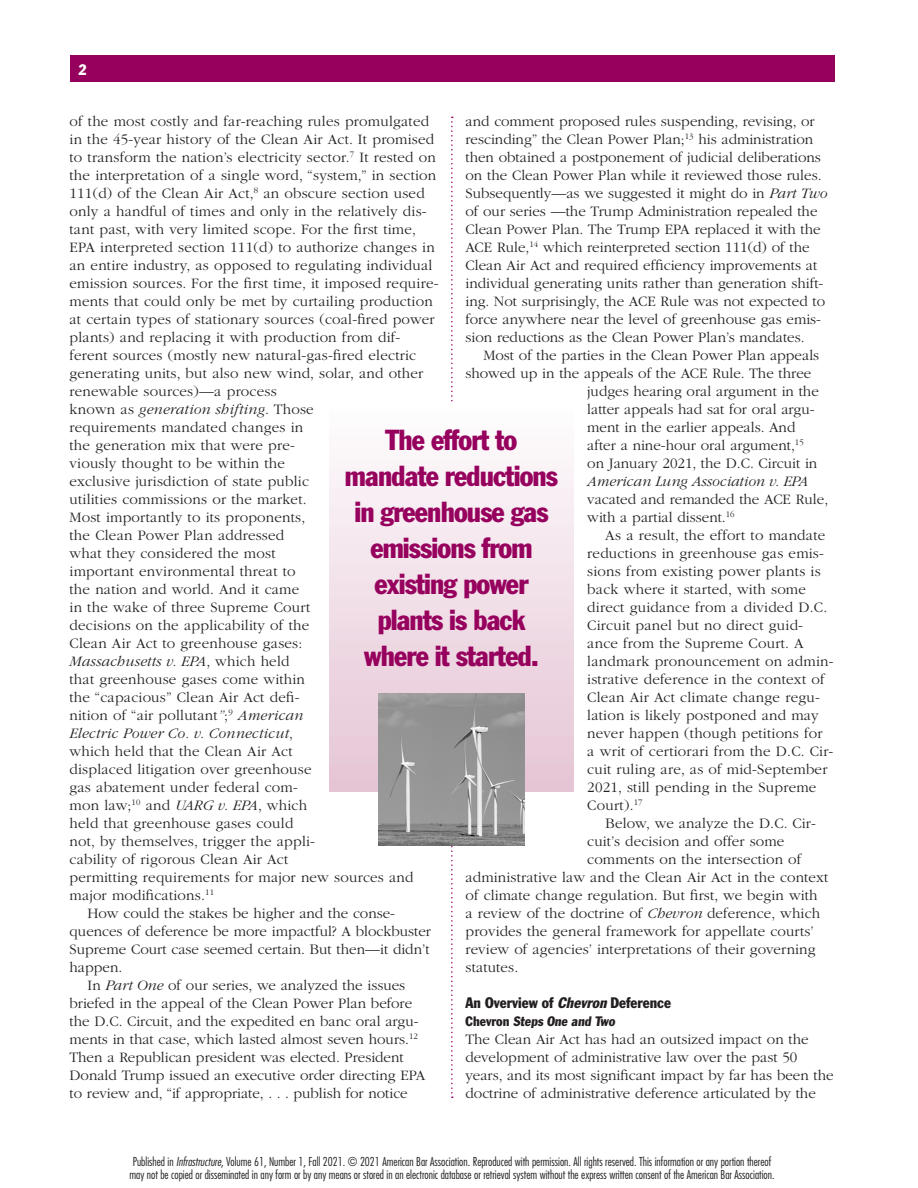
<style>
.page{position:relative;width:918px;height:1188px;background:#fff}
.page>*{position:absolute;margin:0;border:0;box-sizing:border-box;transform-origin:0 0}
.t1{font:condensed 28.5px/36px "Franklin Gothic Std";letter-spacing:-.03em;color:#97015e;text-align:center}
.t2{font:300 15px/18px "ITC Garamond Std";letter-spacing:.01em;color:#231f20}
.t3{font:italic 300 15px "ITC Garamond Std";letter-spacing:.015em;color:#231f20}
.t4{font:condensed 15px "Franklin Gothic Std";color:#231f20}
.t5{font:condensed 15px "Franklin Gothic Std";color:#fff}
.t6{font:condensed 13.5px "Franklin Gothic Std";color:#231f20}
.t7{font:300 condensed 12px/13.5px "Futura Std";color:#231f20}
.s1{font-style:italic}
.s2{font-style:normal}
</style>
<div class="page">
<div style="left:70px;top:56px;width:765px;height:26px;background:#97015e"></div>
<svg style="left:451px;top:117px;width:2px;height:981px"></svg>
<div style="left:329px;top:404px;width:245px;height:388px;background:linear-gradient(to bottom,#fefdfe,#e5c4d4)"></div>
<img style="left:379px;top:693px;width:145px;height:153px">
<p class="t5" style="left:79px;top:60px;width:10px">2</p>
<p class="t2" style="left:466px;top:112px;width:363px">and comment proposed rules suspending, revising, or rescinding” the Clean Power Plan;<sup>13</sup> his administration then obtained a postponement of judicial deliberations on the Clean Power Plan while it reviewed those rules.<br>Subsequently—as we suggested it might do in <span class="s1">Part Two </span>of our series —the Trump Administration repealed the Clean Power Plan. The Trump EPA replaced it with the ACE Rule,<sup>14</sup> which reinterpreted section 111(d) of the Clean Air Act and required efficiency improvements at individual generating units rather than generation shift&shy;ing. Not surprisingly, the ACE Rule was not expected to force anywhere near the level of greenhouse gas emis&shy;sion reductions as the Clean Power Plan’s mandates.</p>
<p class="t2" style="left:484px;top:346px;width:337px">Most of the parties in the Clean Power Plan appeals</p>
<p class="t2" style="left:466px;top:364px;width:347px">showed up in the appeals of the ACE Rule. The three</p>
<p class="t2" style="left:587px;top:382px;width:233px">judges hearing oral argument in the</p>
<p class="t2" style="left:587px;top:400px;width:229px">latter appeals had sat for oral argu-</p>
<p class="t2" style="left:587px;top:418px;width:210px">ment in the earlier appeals. And</p>
<p class="t2" style="left:587px;top:436px;width:218px">after a nine-hour oral argument,<sup>15</sup></p>
<p class="t2" style="left:587px;top:454px;width:231px">on January 2021, the D.C. Circuit in</p>
<p class="t3" style="left:587px;top:473px;width:222px">American Lung Association v. EPA</p>
<p class="t2" style="left:587px;top:490px;width:242px">vacated and remanded the ACE Rule, with a partial dissent.<sup>16</sup></p>
<p class="t2" style="left:587px;top:526px;width:248px;text-indent:18px">As a result, the effort to mandate reductions in greenhouse gas emis&shy;sions from existing power plants is back where it started, with some direct guidance from a divided D.C.<br>Circuit panel but no direct guid&shy;ance from the Supreme Court. A landmark pronouncement on admin&shy;istrative deference in the context of Clean Air Act climate change regu&shy;lation is likely postponed and may never happen (though petitions for<br>a writ of certiorari from the D.C. Cir&shy;cuit ruling are, as of mid-September 2021, still pending in the Supreme Court).<sup>17</sup></p>
<p class="t2" style="left:605px;top:814px;width:212px">Below, we analyze the D.C. Cir-</p>
<p class="t2" style="left:587px;top:832px;width:199px">cuit’s decision and offer some</p>
<p class="t2" style="left:587px;top:850px;width:215px">comments on the intersection of</p>
<p class="t2" style="left:466px;top:868px;width:364px">administrative law and the Clean Air Act in the context</p>
<p class="t2" style="left:466px;top:886px;width:354px">of climate change regulation. But first, we begin with</p>
<p class="t2" style="left:466px;top:904px;width:356px">a review of the doctrine of <span class="s1">Chevron</span> deference, which</p>
<p class="t2" style="left:466px;top:922px;width:350px">provides the general framework for appellate courts’</p>
<p class="t2" style="left:466px;top:940px;width:352px">review of agencies’ interpretations of their governing</p>
<p class="t2" style="left:466px;top:958px;width:54px">statutes.</p>
<p class="t4" style="left:466px;top:994px;width:207px">An Overview of <span class="s1">Chevron</span> Deference</p>
<p class="t6" style="left:466px;top:1013px;width:153px">Chevron Steps One and Two</p>
<p class="t2" style="left:466px;top:1030px;width:370px">The Clean Air Act has had an outsized impact on the development of administrative law over the past 50 years, and its most significant impact by far has been the doctrine of administrative deference articulated by the</p>
<p class="t2" style="left:70px;top:112px;width:361px">of the most costly and far-reaching rules promulgated</p>
<p class="t2" style="left:70px;top:130px;width:366px">in the 45-year history of the Clean Air Act. It promised</p>
<p class="t2" style="left:70px;top:148px;width:368px">to transform the nation’s electricity sector.<sup>7</sup> It rested on</p>
<p class="t2" style="left:70px;top:166px;width:368px">the interpretation of a single word, “system,” in section</p>
<p class="t2" style="left:70px;top:184px;width:357px">111(d) of the Clean Air Act,<sup>8</sup> an obscure section used</p>
<p class="t2" style="left:70px;top:202px;width:359px">only a handful of times and only in the relatively dis-</p>
<p class="t2" style="left:70px;top:220px;width:348px">tant past, with very limited scope. For the first time,</p>
<p class="t2" style="left:70px;top:238px;width:367px">EPA interpreted section 111(d) to authorize changes in</p>
<p class="t2" style="left:70px;top:256px;width:364px">an entire industry, as opposed to regulating individual</p>
<p class="t2" style="left:70px;top:274px;width:371px">emission sources. For the first time, it imposed require-</p>
<p class="t2" style="left:70px;top:292px;width:365px">ments that could only be met by curtailing production</p>
<p class="t2" style="left:70px;top:310px;width:367px">at certain types of stationary sources (coal-fired power</p>
<p class="t2" style="left:70px;top:328px;width:332px">plants) and replacing it with production from dif-</p>
<p class="t2" style="left:70px;top:346px;width:348px">ferent sources (mostly new natural-gas-fired electric</p>
<p class="t2" style="left:70px;top:364px;width:355px">generating units, but also new wind, solar, and other</p>
<p class="t2" style="left:70px;top:382px;width:209px">renewable sources)—a process</p>
<p class="t3" style="left:70px;top:401px;width:246px"><span class="s2">known as</span> generation shifting<span class="s2">. Those</span></p>
<p class="t2" style="left:70px;top:418px;width:235px">requirements mandated changes in</p>
<p class="t2" style="left:70px;top:436px;width:227px">the generation mix that were pre-</p>
<p class="t2" style="left:70px;top:454px;width:217px">viously thought to be within the</p>
<p class="t2" style="left:70px;top:472px;width:241px">exclusive jurisdiction of state public</p>
<p class="t2" style="left:70px;top:490px;width:239px">utilities commissions or the market.</p>
<p class="t2" style="left:70px;top:508px;width:237px">Most importantly to its proponents,</p>
<p class="t2" style="left:70px;top:526px;width:216px">the Clean Power Plan addressed</p>
<p class="t2" style="left:70px;top:544px;width:208px">what they considered the most</p>
<p class="t2" style="left:70px;top:562px;width:228px">important environmental threat to</p>
<p class="t2" style="left:70px;top:580px;width:231px">the nation and world. And it came</p>
<p class="t2" style="left:70px;top:598px;width:242px">in the wake of three Supreme Court</p>
<p class="t2" style="left:70px;top:616px;width:241px">decisions on the applicability of the</p>
<p class="t2" style="left:70px;top:634px;width:234px">Clean Air Act to greenhouse gases:</p>
<p class="t3" style="left:70px;top:653px;width:222px">Massachusetts v. EPA<span class="s2">, which held</span></p>
<p class="t2" style="left:70px;top:670px;width:237px">that greenhouse gases come within</p>
<p class="t2" style="left:70px;top:688px;width:231px">the “capacious” Clean Air Act defi-</p>
<p class="t2" style="left:70px;top:706px;width:235px">nition of “air pollutant<span class="s1">”</span>;<sup>9</sup> <span class="s1">American</span></p>
<p class="t3" style="left:70px;top:725px;width:225px">Electric Power Co. v. Connecticut<span class="s2">,</span></p>
<p class="t2" style="left:70px;top:742px;width:225px">which held that the Clean Air Act</p>
<p class="t2" style="left:70px;top:760px;width:244px">displaced litigation over greenhouse</p>
<p class="t2" style="left:70px;top:778px;width:230px">gas abatement under federal com-</p>
<p class="t2" style="left:70px;top:796px;width:239px">mon law;<sup>10</sup> and <span class="s1">UARG v. EPA</span>, which</p>
<p class="t2" style="left:70px;top:814px;width:225px">held that greenhouse gases could</p>
<p class="t2" style="left:70px;top:832px;width:247px">not, by themselves, trigger the appli-</p>
<p class="t2" style="left:70px;top:850px;width:220px">cability of rigorous Clean Air Act</p>
<p class="t2" style="left:70px;top:868px;width:346px">permitting requirements for major new sources and</p>
<p class="t2" style="left:70px;top:886px;width:146px">major modifications.<sup>11</sup></p>
<p class="t2" style="left:88px;top:904px;width:309px">How could the stakes be higher and the conse-</p>
<p class="t2" style="left:70px;top:922px;width:363px">quences of deference be more impactful? A blockbuster</p>
<p class="t2" style="left:70px;top:940px;width:362px">Supreme Court case seemed certain. But then—it didn’t</p>
<p class="t2" style="left:70px;top:958px;width:54px">happen.</p>
<p class="t2" style="left:88px;top:976px;width:319px">In <span class="s1">Part One</span> of our series, we analyzed the issues</p>
<p class="t2" style="left:70px;top:994px;width:344px">briefed in the appeal of the Clean Power Plan before</p>
<p class="t2" style="left:70px;top:1012px;width:351px">the D.C. Circuit, and the expedited en banc oral argu-</p>
<p class="t2" style="left:70px;top:1030px;width:350px">ments in that case, which lasted almost seven hours.<sup>12</sup></p>
<p class="t2" style="left:70px;top:1048px;width:336px">Then a Republican president was elected. President</p>
<p class="t2" style="left:70px;top:1066px;width:357px">Donald Trump issued an executive order directing EPA</p>
<p class="t2" style="left:70px;top:1084px;width:340px">to review and, “if appropriate, . . . publish for notice</p>
<h1 class="t1" style="left:345px;top:422px;width:215px">The effort to mandate reductions in greenhouse gas emissions from existing power plants is back where it started.</h1>
<p class="t7" style="left:129px;top:1154px;width:647px">Published in <span class="s1">Infrastructure</span>, Volume 61, Number 1, Fall 2021. © 2021 American Bar Association. Reproduced with permission. All rights reserved. This information or any portion thereof may not be copied or disseminated in any form or by any means or stored in an electronic database or retrieval system without the express written consent of the American Bar Association.</p>
</div>
